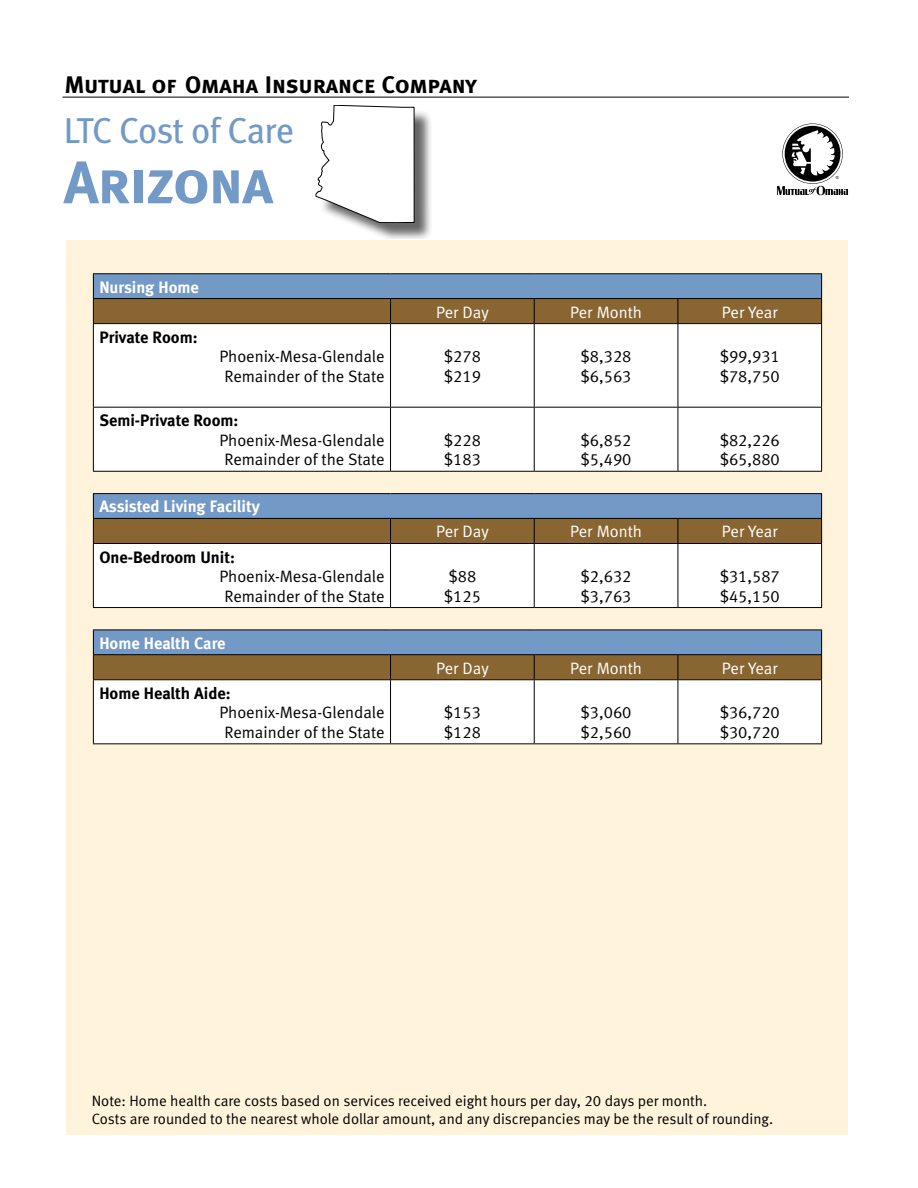
<style>
.page{position:relative;width:918px;height:1188px;background:#fff}
.page>*{position:absolute;margin:0;border:0;box-sizing:border-box;transform-origin:0 0}
.t1{font:60px "Meta Bold LF Caps";letter-spacing:-.025em;color:#7399c6}
.t2{font:36px "Meta Book LF";letter-spacing:-.025em;color:#7399c6}
.t3{font:24px "Meta Bold LF Caps";letter-spacing:-.01em;color:#000}
.t4{font:16.5px/19.5px "Meta Normal LF";color:#000}
.t5{font:16.5px "Meta Normal LF";color:#fff}
.t6{font:16.5px "Meta Bold LF";color:#000}
.t7{font:16.5px "Meta Bold LF";color:#fff}
.t8{font:15px/18px "Meta Normal LF";color:#000}
</style>
<div class="page">
<svg style="left:777px;top:124px;width:71px;height:71px"></svg>
<hr style="left:63px;top:97px;width:786px;height:1px;background:#000">
<div style="left:67px;top:241px;width:781px;height:894px;background:#fff4db"></div>
<div style="left:319px;top:108px;width:114px;height:131px;background:#000;opacity:.6"></div>
<svg style="left:316px;top:105px;width:98px;height:118px"></svg>
<div style="left:94px;top:324px;width:727px;height:147px;background:#fff"></div>
<hr style="left:93px;top:324px;width:1px;height:83px;background:#000">
<hr style="left:390px;top:324px;width:1px;height:83px;background:#000">
<hr style="left:534px;top:324px;width:1px;height:83px;background:#000">
<hr style="left:678px;top:324px;width:1px;height:83px;background:#000">
<hr style="left:821px;top:324px;width:1px;height:83px;background:#000">
<hr style="left:93px;top:407px;width:298px;height:1px;background:#000">
<hr style="left:93px;top:408px;width:1px;height:63px;background:#000">
<hr style="left:391px;top:407px;width:143px;height:1px;background:#000">
<hr style="left:390px;top:408px;width:1px;height:63px;background:#000">
<hr style="left:534px;top:407px;width:144px;height:1px;background:#000">
<hr style="left:534px;top:408px;width:1px;height:63px;background:#000">
<hr style="left:678px;top:407px;width:144px;height:1px;background:#000">
<hr style="left:678px;top:408px;width:1px;height:63px;background:#000">
<hr style="left:821px;top:408px;width:1px;height:63px;background:#000">
<hr style="left:93px;top:471px;width:298px;height:1px;background:#000">
<hr style="left:391px;top:471px;width:143px;height:1px;background:#000">
<hr style="left:534px;top:471px;width:144px;height:1px;background:#000">
<hr style="left:678px;top:471px;width:144px;height:1px;background:#000">
<hr style="left:93px;top:273px;width:298px;height:1px;background:#000">
<hr style="left:391px;top:273px;width:143px;height:1px;background:#000">
<hr style="left:534px;top:273px;width:144px;height:1px;background:#000">
<hr style="left:678px;top:273px;width:144px;height:1px;background:#000">
<svg style="left:93px;top:274px;width:729px;height:49px;background:#7a7b78"></svg>
<hr style="left:93px;top:323px;width:298px;height:1px;background:#000">
<hr style="left:391px;top:323px;width:143px;height:1px;background:#000">
<hr style="left:534px;top:323px;width:144px;height:1px;background:#000">
<hr style="left:678px;top:323px;width:144px;height:1px;background:#000">
<div style="left:94px;top:544px;width:727px;height:63px;background:#fff"></div>
<hr style="left:93px;top:493px;width:298px;height:1px;background:#000">
<hr style="left:391px;top:493px;width:143px;height:1px;background:#000">
<hr style="left:534px;top:493px;width:144px;height:1px;background:#000">
<hr style="left:678px;top:493px;width:144px;height:1px;background:#000">
<hr style="left:93px;top:544px;width:1px;height:63px;background:#000">
<hr style="left:390px;top:544px;width:1px;height:63px;background:#000">
<hr style="left:534px;top:544px;width:1px;height:63px;background:#000">
<hr style="left:678px;top:544px;width:1px;height:63px;background:#000">
<hr style="left:821px;top:544px;width:1px;height:63px;background:#000">
<hr style="left:93px;top:607px;width:298px;height:1px;background:#000">
<hr style="left:391px;top:607px;width:143px;height:1px;background:#000">
<hr style="left:534px;top:607px;width:144px;height:1px;background:#000">
<hr style="left:678px;top:607px;width:144px;height:1px;background:#000">
<svg style="left:93px;top:494px;width:729px;height:49px;background:#7a7b78"></svg>
<hr style="left:93px;top:543px;width:298px;height:1px;background:#000">
<hr style="left:391px;top:543px;width:143px;height:1px;background:#000">
<hr style="left:534px;top:543px;width:144px;height:1px;background:#000">
<hr style="left:678px;top:543px;width:144px;height:1px;background:#000">
<div style="left:94px;top:680px;width:727px;height:63px;background:#fff"></div>
<svg style="left:93px;top:630px;width:729px;height:49px;background:#797a77"></svg>
<hr style="left:93px;top:679px;width:298px;height:1px;background:#000">
<hr style="left:93px;top:680px;width:1px;height:63px;background:#000">
<hr style="left:391px;top:679px;width:143px;height:1px;background:#000">
<hr style="left:390px;top:680px;width:1px;height:63px;background:#000">
<hr style="left:534px;top:679px;width:144px;height:1px;background:#000">
<hr style="left:534px;top:680px;width:1px;height:63px;background:#000">
<hr style="left:678px;top:679px;width:144px;height:1px;background:#000">
<hr style="left:678px;top:680px;width:1px;height:63px;background:#000">
<hr style="left:821px;top:680px;width:1px;height:63px;background:#000">
<hr style="left:93px;top:743px;width:298px;height:1px;background:#000">
<hr style="left:391px;top:743px;width:143px;height:1px;background:#000">
<hr style="left:534px;top:743px;width:144px;height:1px;background:#000">
<hr style="left:678px;top:743px;width:144px;height:1px;background:#000">
<h3 class="t3" style="left:64px;top:70px;width:414px">Mutual of Omaha Insurance Company</h3>
<h2 class="t2" style="left:64px;top:110px;width:232px">LTC Cost of Care</h2>
<h1 class="t1" style="left:64px;top:147px;width:211px">Arizona</h1>
<p class="t7" style="left:99px;top:277px;width:101px">Nursing Home</p>
<p class="t6" style="left:99px;top:327px;width:100px">Private Room:</p>
<p class="t5" style="left:436px;top:302px;width:54px">Per Day</p>
<p class="t5" style="left:570px;top:302px;width:73px">Per Month</p>
<p class="t5" style="left:722px;top:302px;width:57px">Per Year</p>
<p class="t4" style="left:219px;top:347px;width:167px;text-align:center">Phoenix-Mesa-Glendale<br>Remainder of the State</p>
<p class="t4" style="left:444px;top:347px;width:39px">$278 $219</p>
<p class="t4" style="left:581px;top:347px;width:52px">$8,328 $6,563</p>
<p class="t4" style="left:720px;top:347px;width:62px">$99,931 $78,750</p>
<p class="t6" style="left:99px;top:411px;width:141px">Semi-Private Room:</p>
<p class="t4" style="left:219px;top:430px;width:167px;text-align:center">Phoenix-Mesa-Glendale<br>Remainder of the State</p>
<p class="t4" style="left:444px;top:430px;width:39px">$228 $183</p>
<p class="t4" style="left:581px;top:430px;width:52px">$6,852 $5,490</p>
<p class="t4" style="left:720px;top:430px;width:62px">$82,226 $65,880</p>
<p class="t7" style="left:99px;top:497px;width:162px">Assisted Living Facility</p>
<p class="t5" style="left:436px;top:522px;width:54px">Per Day</p>
<p class="t5" style="left:570px;top:522px;width:73px">Per Month</p>
<p class="t5" style="left:722px;top:522px;width:57px">Per Year</p>
<p class="t6" style="left:99px;top:547px;width:137px">One-Bedroom Unit:</p>
<p class="t4" style="left:219px;top:566px;width:167px;text-align:center">Phoenix-Mesa-Glendale<br>Remainder of the State</p>
<p class="t4" style="left:444px;top:566px;width:39px">$88 $125</p>
<p class="t4" style="left:581px;top:566px;width:52px">$2,632 $3,763</p>
<p class="t4" style="left:720px;top:566px;width:62px">$31,587 $45,150</p>
<p class="t7" style="left:99px;top:633px;width:128px">Home Health Care</p>
<p class="t5" style="left:436px;top:659px;width:54px">Per Day</p>
<p class="t5" style="left:570px;top:659px;width:73px">Per Month</p>
<p class="t5" style="left:722px;top:659px;width:57px">Per Year</p>
<p class="t6" style="left:99px;top:683px;width:133px">Home Health Aide:</p>
<p class="t4" style="left:219px;top:703px;width:167px;text-align:center">Phoenix-Mesa-Glendale<br>Remainder of the State</p>
<p class="t4" style="left:444px;top:703px;width:39px">$153 $128</p>
<p class="t4" style="left:581px;top:703px;width:52px">$3,060 $2,560</p>
<p class="t4" style="left:720px;top:703px;width:62px">$36,720 $30,720</p>
<p class="t8" style="left:92px;top:1092px;width:683px">Note: Home health care costs based on services received eight hours per day, 20 days per month.<br>Costs are rounded to the nearest whole dollar amount, and any discrepancies may be the result of rounding.</p>
</div>
